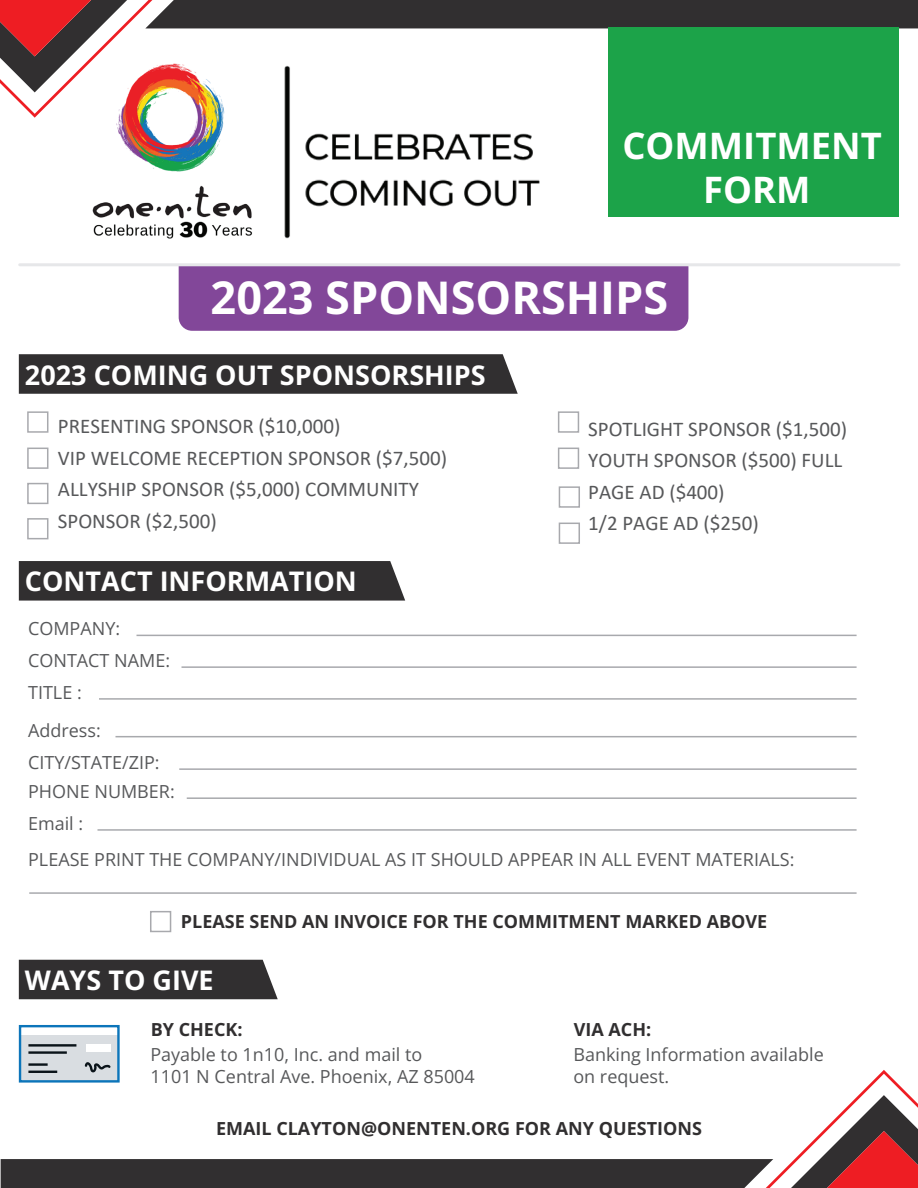
<style>
.page{position:relative;width:918px;height:1188px;background:#fff}
.page>*{position:absolute;margin:0;border:0;box-sizing:border-box;transform-origin:0 0}
.t1{font:700 45px "Open Sans";color:#fff}
.t2{font:700 36.45px/43.7px "Open Sans";color:#fff;text-align:center}
.t3{font:700 27px "Open Sans";color:#fff}
.t4{font:21px/31.5px "Calibri";color:#57585a}
.t5{font:18px/22.5px "Open Sans";color:#57585a}
.t6{font:700 18px "Open Sans";color:#312f30}
</style>
<div class="page">
<div style="left:179px;top:266px;width:509px;height:65px;background:#824799"></div>
<div style="left:19px;top:354px;width:499px;height:40px;background:#312f30"></div>
<img style="left:92px;top:118px;width:448px;height:121px">
<svg style="left:0;top:0;width:918px;height:118px"></svg>
<hr style="left:20px;top:263px;width:879px;height:3px;background:#e6e7e9">
<div style="left:19px;top:561px;width:386px;height:40px;background:#312f30"></div>
<div style="left:19px;top:960px;width:259px;height:39px;background:#312f30"></div>
<div style="left:609px;top:27px;width:290px;height:190px;background:#1ca349"></div>
<div style="left:27px;top:411px;width:21px;height:22px;border:2px solid #a8a9ad"></div>
<div style="left:559px;top:486px;width:21px;height:22px;border:2px solid #a8a9ad"></div>
<div style="left:27px;top:448px;width:21px;height:21px;border:2px solid #a8a9ad"></div>
<div style="left:558px;top:411px;width:21px;height:22px;border:2px solid #a8a9ad"></div>
<div style="left:558px;top:448px;width:21px;height:21px;border:2px solid #a8a9ad"></div>
<div style="left:27px;top:483px;width:21px;height:21px;border:2px solid #a8a9ad"></div>
<div style="left:27px;top:518px;width:21px;height:21px;border:2px solid #a8a9ad"></div>
<div style="left:150px;top:911px;width:21px;height:21px;border:2px solid #a8a9ad"></div>
<div style="left:559px;top:523px;width:21px;height:21px;border:2px solid #a8a9ad"></div>
<hr style="left:136px;top:635px;width:721px;height:1px;background:#a8a9ad">
<hr style="left:182px;top:666px;width:675px;height:2px;background:#a8a9ad">
<hr style="left:99px;top:698px;width:758px;height:2px;background:#a8a9ad">
<hr style="left:116px;top:736px;width:741px;height:1px;background:#a8a9ad">
<hr style="left:179px;top:768px;width:678px;height:2px;background:#a8a9ad">
<hr style="left:187px;top:797px;width:670px;height:2px;background:#a8a9ad">
<hr style="left:98px;top:829px;width:759px;height:2px;background:#a8a9ad">
<hr style="left:29px;top:892px;width:828px;height:2px;background:#a8a9ad">
<div style="left:20px;top:1026px;width:98px;height:55px;background:#d9dde1"></div>
<div style="left:86px;top:1044px;width:24px;height:7px;background:#fff"></div>
<hr style="left:28px;top:1051px;width:39px;height:3px;background:#0a1319">
<hr style="left:28px;top:1044px;width:48px;height:3px;background:#0a1319">
<div style="left:19px;top:1025px;width:101px;height:10px;background:#fff"></div>
<svg style="left:1px;top:1062px;width:917px;height:126px"></svg>
<div style="left:19px;top:1025px;width:101px;height:58px;border:2px solid #0c75ba"></div>
<h2 class="t2" style="left:622px;top:123px;width:261px">COMMITMENT<br>FORM</h2>
<h1 class="t1" style="left:211px;top:267px;width:459px">2023 SPONSORSHIPS</h1>
<h3 class="t3" style="left:25px;top:356px;width:462px">2023 COMING OUT SPONSORSHIPS</h3>
<p class="t4" style="left:58px;top:410px;width:391px">PRESENTING SPONSOR ($10,000)<br>VIP WELCOME RECEPTION SPONSOR ($7,500)<br>ALLYSHIP SPONSOR ($5,000) COMMUNITY<br>SPONSOR ($2,500)</p>
<h3 class="t3" style="left:25px;top:563px;width:333px">CONTACT INFORMATION</h3>
<p class="t5" style="left:28px;top:617px;width:94px">COMPANY:</p>
<p class="t5" style="left:28px;top:644px;width:143px;line-height:31.8px">CONTACT NAME:<br>TITLE :</p>
<p class="t5" style="left:28px;top:713px;width:133px;line-height:32.4px">Address:<br>CITY/STATE/ZIP:</p>
<p class="t5" style="left:28px;top:780px;width:148px">PHONE NUMBER:</p>
<p class="t5" style="left:28px;top:812px;width:57px">Email :</p>
<p class="t4" style="left:588px;top:413px;width:260px">SPOTLIGHT SPONSOR ($1,500)<br>YOUTH SPONSOR ($500) FULL<br>PAGE AD ($400)<br>1/2 PAGE AD ($250)</p>
<p class="t5" style="left:28px;top:847px;width:768px">PLEASE PRINT THE COMPANY/INDIVIDUAL AS IT SHOULD APPEAR IN ALL EVENT MATERIALS:</p>
<p class="t6" style="left:181px;top:909px;width:588px">PLEASE SEND AN INVOICE FOR THE COMMITMENT MARKED ABOVE</p>
<h3 class="t3" style="left:25px;top:962px;width:190px">WAYS TO GIVE</h3>
<p class="t6" style="left:151px;top:1017px;width:93px">BY CHECK:</p>
<p class="t5" style="left:150px;top:1042px;width:326px">Payable to 1n10, Inc. and mail to<br>1101 N Central Ave. Phoenix, AZ 85004</p>
<p class="t6" style="left:574px;top:1017px;width:79px">VIA ACH:</p>
<p class="t5" style="left:573px;top:1042px;width:252px">Banking Information available on request.</p>
<p class="t6" style="left:216px;top:1116px;width:487px">EMAIL CLAYTON@ONENTEN.ORG FOR ANY QUESTIONS</p>
</div>
